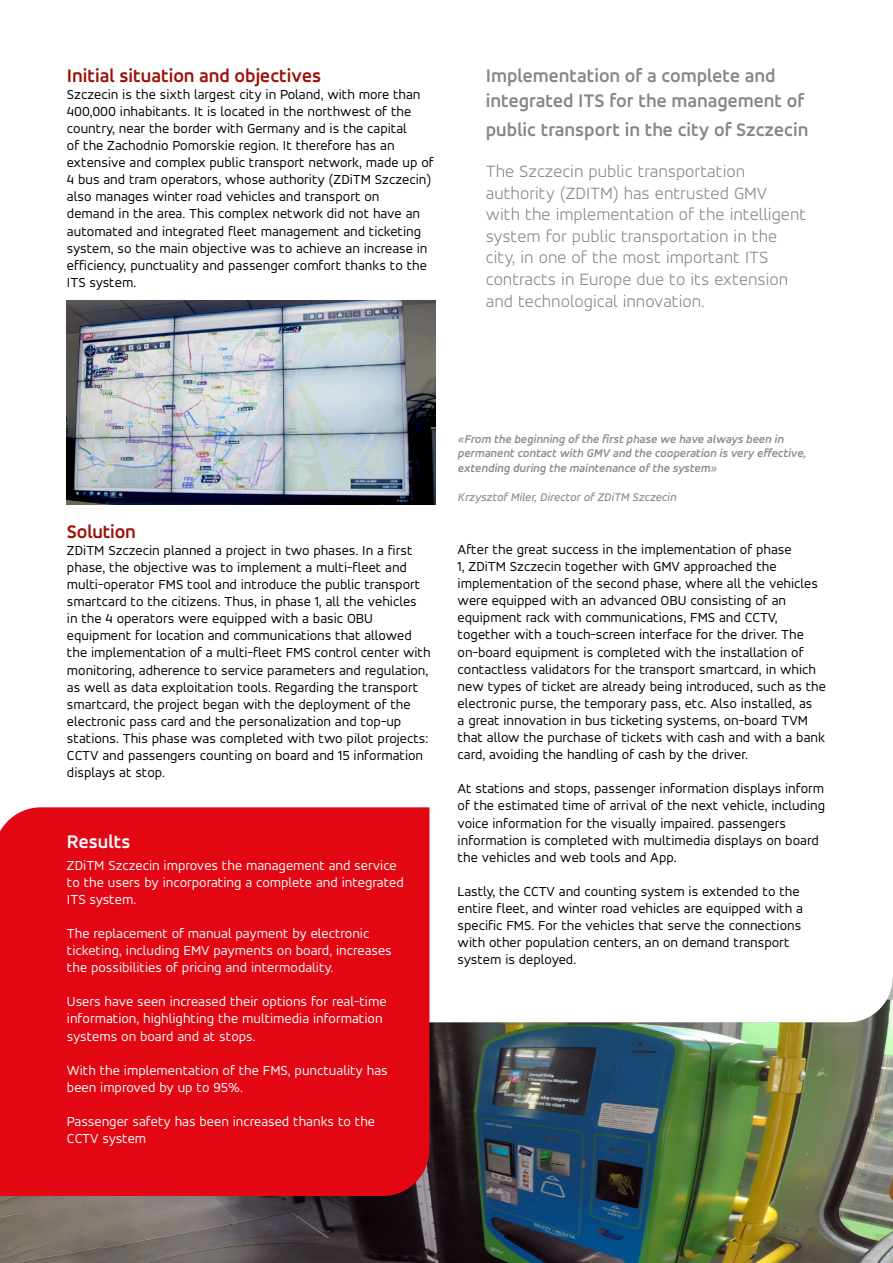
<style>
.page{position:relative;width:893px;height:1263px;background:#fff}
.page>*{position:absolute;margin:0;border:0;box-sizing:border-box;transform-origin:0 0}
.t1{font:700 19.5px/25.5px "Accord Alternate";color:#878787}
.t2{font:700 19.5px "Accord Alternate";color:#9c1006}
.t3{font:700 19.5px "Accord Alternate";color:#fff}
.t4{font:300 18px/21.6px "Accord Alternate";color:#878787}
.t5{font:14.25px/17.1px "Accord Alternate";color:#000}
.t6{font:14.25px/17.1px "Accord Alternate";color:#fff}
.t7{font:italic 700 12px/14.4px "Accord Alternate";color:#8c8c8b}
.t8{font:italic 12px "Accord Alternate Med";color:#8c8c8b}
</style>
<div class="page">
<img style="left:0;top:1000px;width:893px;height:263px">
<div style="left:0;top:807px;width:429px;height:389px;background:#e30613"></div>
<img style="left:67px;top:301px;width:368px;height:204px">
<h1 class="t2" style="left:67px;top:63px;width:256px">Initial situation and objectives</h1>
<p class="t5" style="left:67px;top:85px;width:368px">Szczecin is the sixth largest city in Poland, with more than 400,000 inhabitants. It is located in the northwest of the country, near the border with Germany and is the capital<br>of the Zachodnio Pomorskie region. It therefore has an extensive and complex public transport network, made up of 4 bus and tram operators, whose authority (ZDiTM Szczecin) also manages winter road vehicles and transport on<br>demand in the area. This complex network did not have an automated and integrated fleet management and ticketing system, so the main objective was to achieve an increase in efficiency, punctuality and passenger comfort thanks to the ITS system.</p>
<h1 class="t1" style="left:486px;top:62px;width:320px">Implementation of a complete and integrated ITS for the management of</h1>
<h1 class="t1" style="left:486px;top:116px;width:324px">public transport in the city of Szczecin</h1>
<p class="t4" style="left:486px;top:160px;width:322px">The Szczecin public transportation authority (ZDITM) has entrusted GMV<br>with the implementation of the intelligent system for public transportation in the city, in one of the most important ITS contracts in Europe due to its extension and technological innovation.</p>
<h1 class="t2" style="left:67px;top:519px;width:70px">Solution</h1>
<p class="t5" style="left:67px;top:541px;width:365px">ZDiTM Szczecin planned a project in two phases. In a first phase, the objective was to implement a multi-fleet and multi-operator FMS tool and introduce the public transport smartcard to the citizens. Thus, in phase 1, all the vehicles in the 4 operators were equipped with a basic OBU equipment for location and communications that allowed the implementation of a multi-fleet FMS control center with monitoring, adherence to service parameters and regulation, as well as data exploitation tools. Regarding the transport smartcard, the project began with the deployment of the electronic pass card and the personalization and top-up stations. This phase was completed with two pilot projects:<br>CCTV and passengers counting on board and 15 information displays at stop.</p>
<h1 class="t3" style="left:67px;top:830px;width:65px">Results</h1>
<p class="t6" style="left:67px;top:856px;width:338px">ZDiTM Szczecin improves the management and service to the users by incorporating a complete and integrated<br>ITS system.</p>
<p class="t6" style="left:67px;top:924px;width:326px">The replacement of manual payment by electronic ticketing, including EMV payments on board, increases the possibilities of pricing and intermodality.</p>
<p class="t6" style="left:67px;top:993px;width:321px">Users have seen increased their options for real-time information, highlighting the multimedia information systems on board and at stops.</p>
<p class="t6" style="left:67px;top:1061px;width:322px">With the implementation of the FMS, punctuality has been improved by up to 95%.</p>
<p class="t6" style="left:67px;top:1112px;width:310px">Passenger safety has been increased thanks to the<br>CCTV system</p>
<p class="t7" style="left:458px;top:432px;width:350px">«From the beginning of the first phase we have always been in permanent contact with GMV and the cooperation is very effective, extending during the maintenance of the system»</p>
<p class="t8" style="left:458px;top:489px;width:220px">Krzysztof Miler, Director of ZDiTM Szczecin</p>
<p class="t5" style="left:458px;top:540px;width:370px">After the great success in the implementation of phase<br>1, ZDiTM Szczecin together with GMV approached the implementation of the second phase, where all the vehicles were equipped with an advanced OBU consisting of an equipment rack with communications, FMS and CCTV, together with a touch-screen interface for the driver. The on-board equipment is completed with the installation of contactless validators for the transport smartcard, in which new types of ticket are already being introduced, such as the electronic purse, the temporary pass, etc. Also installed, as<br>a great innovation in bus ticketing systems, on-board TVM that allow the purchase of tickets with cash and with a bank card, avoiding the handling of cash by the driver.</p>
<p class="t5" style="left:458px;top:780px;width:369px">At stations and stops, passenger information displays inform of the estimated time of arrival of the next vehicle, including voice information for the visually impaired. passengers information is completed with multimedia displays on board the vehicles and web tools and App.</p>
<p class="t5" style="left:458px;top:882px;width:347px">Lastly, the CCTV and counting system is extended to the entire fleet, and winter road vehicles are equipped with a specific FMS. For the vehicles that serve the connections with other population centers, an on demand transport system is deployed.</p>
</div>
